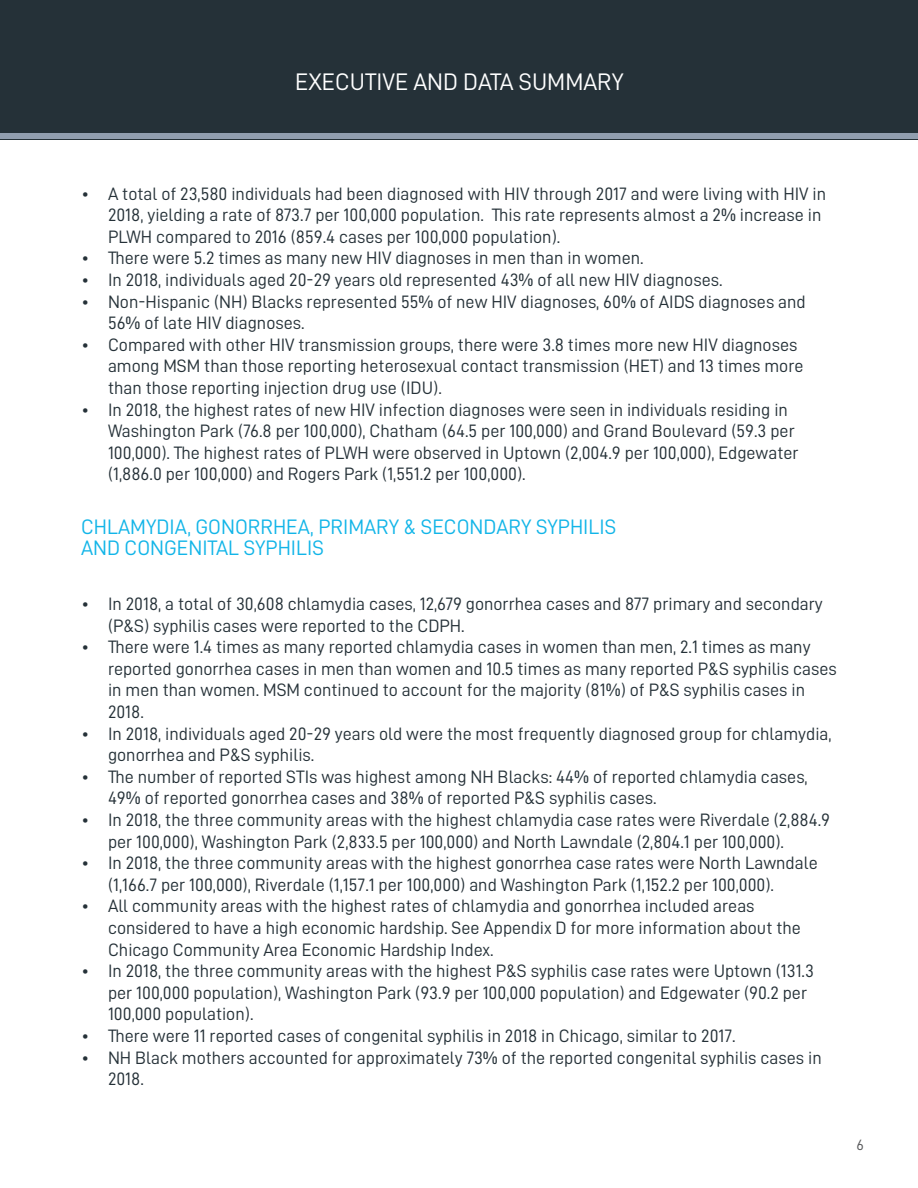
<style>
.page{position:relative;width:918px;height:1188px;background:#fff}
.page>*{position:absolute;margin:0;border:0;box-sizing:border-box;transform-origin:0 0}
.t1{font:24px "D DIN";color:#fff}
.BLUE_Paragraph_title{font:21px "D DIN";color:#12b5e8}
.t2{font:18px/21.6px "D DIN";color:#253138}
.t3{font:15px "D DIN";color:#57585a}
</style>
<div class="page">
<div style="left:0;top:0;width:918px;height:139px;background:#253138"></div>
<div style="left:0;top:133px;width:918px;height:6px;background:#919eaf"></div>
<h1 class="t1" style="left:295px;top:68px;width:330px">EXECUTIVE AND DATA SUMMARY</h1>
<p class="t2" style="left:108px;top:182px;width:720px;text-indent:-27px">• A total of 23,580 individuals had been diagnosed with HIV through 2017 and were living with HIV in<br>2018, yielding a rate of 873.7 per 100,000 population. This rate represents almost a 2% increase in<br>PLWH compared to 2016 (859.4 cases per 100,000 population).</p>
<p class="t2" style="left:81px;top:247px;width:564px">• There were 5.2 times as many new HIV diagnoses in men than in women.</p>
<p class="t2" style="left:81px;top:269px;width:643px">• In 2018, individuals aged 20-29 years old represented 43% of all new HIV diagnoses.</p>
<p class="t2" style="left:108px;top:290px;width:699px;text-indent:-27px">• Non-Hispanic (NH) Blacks represented 55% of new HIV diagnoses, 60% of AIDS diagnoses and<br>56% of late HIV diagnoses.</p>
<p class="t2" style="left:108px;top:334px;width:697px;text-indent:-27px">• Compared with other HIV transmission groups, there were 3.8 times more new HIV diagnoses among MSM than those reporting heterosexual contact transmission (HET) and 13 times more than those reporting injection drug use (IDU).</p>
<p class="t2" style="left:108px;top:398px;width:692px;text-indent:-27px">• In 2018, the highest rates of new HIV infection diagnoses were seen in individuals residing in Washington Park (76.8 per 100,000), Chatham (64.5 per 100,000) and Grand Boulevard (59.3 per 100,000). The highest rates of PLWH were observed in Uptown (2,004.9 per 100,000), Edgewater (1,886.0 per 100,000) and Rogers Park (1,551.2 per 100,000).</p>
<p class="BLUE_Paragraph_title" style="left:81px;top:516px;width:537px">CHLAMYDIA, GONORRHEA, PRIMARY &amp; SECONDARY SYPHILIS</p>
<p class="BLUE_Paragraph_title" style="left:81px;top:537px;width:245px">AND CONGENITAL SYPHILIS</p>
<p class="t2" style="left:108px;top:593px;width:716px;text-indent:-27px">• In 2018, a total of 30,608 chlamydia cases, 12,679 gonorrhea cases and 877 primary and secondary (P&amp;S) syphilis cases were reported to the CDPH.</p>
<p class="t2" style="left:108px;top:636px;width:730px;text-indent:-27px">• There were 1.4 times as many reported chlamydia cases in women than men, 2.1 times as many reported gonorrhea cases in men than women and 10.5 times as many reported P&amp;S syphilis cases in men than women. MSM continued to account for the majority (81%) of P&amp;S syphilis cases in 2018.</p>
<p class="t2" style="left:108px;top:722px;width:725px;text-indent:-27px">• In 2018, individuals aged 20-29 years old were the most frequently diagnosed group for chlamydia, gonorrhea and P&amp;S syphilis.</p>
<p class="t2" style="left:108px;top:766px;width:701px;text-indent:-27px">• The number of reported STIs was highest among NH Blacks: 44% of reported chlamydia cases,<br>49% of reported gonorrhea cases and 38% of reported P&amp;S syphilis cases.</p>
<p class="t2" style="left:108px;top:809px;width:724px;text-indent:-27px">• In 2018, the three community areas with the highest chlamydia case rates were Riverdale (2,884.9 per 100,000), Washington Park (2,833.5 per 100,000) and North Lawndale (2,804.1 per 100,000).</p>
<p class="t2" style="left:108px;top:852px;width:711px;text-indent:-27px">• In 2018, the three community areas with the highest gonorrhea case rates were North Lawndale (1,166.7 per 100,000), Riverdale (1,157.1 per 100,000) and Washington Park (1,152.2 per 100,000).</p>
<p class="t2" style="left:108px;top:895px;width:694px;text-indent:-27px">• All community areas with the highest rates of chlamydia and gonorrhea included areas considered to have a high economic hardship. See Appendix D for more information about the<br>Chicago Community Area Economic Hardship Index.</p>
<p class="t2" style="left:108px;top:960px;width:708px;text-indent:-27px">• In 2018, the three community areas with the highest P&amp;S syphilis case rates were Uptown (131.3 per 100,000 population), Washington Park (93.9 per 100,000 population) and Edgewater (90.2 per<br>100,000 population).</p>
<p class="t2" style="left:81px;top:1025px;width:656px">• There were 11 reported cases of congenital syphilis in 2018 in Chicago, similar to 2017.</p>
<p class="t2" style="left:108px;top:1046px;width:715px;text-indent:-27px">• NH Black mothers accounted for approximately 73% of the reported congenital syphilis cases in<br>2018.</p>
<p class="t3" style="left:857px;top:1136px;width:9px">6</p>
</div>
